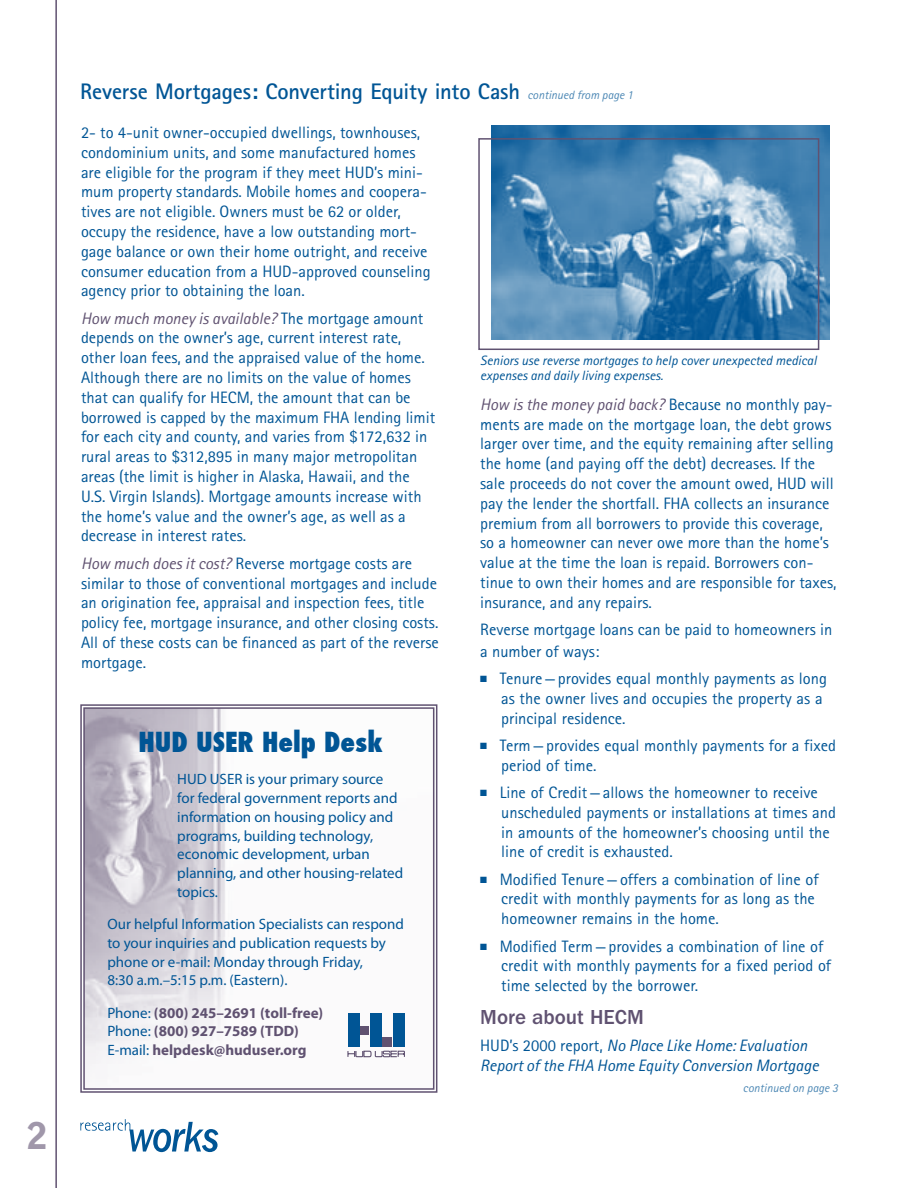
<style>
.page{position:relative;width:918px;height:1188px;background:#fff}
.page>*{position:absolute;margin:0;border:0;box-sizing:border-box;transform-origin:0 0}
.t1{font:800 condensed 27px "Futura";color:#005595}
.t2{font:700 22.5px "Rotis Sans Serif";letter-spacing:-.005em;color:#005595}
.t3{font:500 21px "Franklin Gothic";color:#605271}
.body_text{font:16.5px/19.8px "Rotis Sans Serif";color:#005595}
.t4{font:italic 16.5px/19.8px "Rotis Sans Serif";color:#005595}
.t5{font:15px/18.8px "Myriad Pro";color:#005595}
.t6{font:700 15px "Myriad Pro";color:#605271}
.CAPTION-2{font:italic 13.5px/15px "Rotis Sans Serif";color:#005595}
.t7{font:italic 12px "Rotis Sans Serif";color:#4d88b5}
.s1{font-weight:400;font-style:italic;font-size:12px;color:#4d88b5}
.s2{font-style:italic;color:#605271}
.s3{font-weight:400;color:#005595}
.s4{font-style:normal}
</style>
<div class="page">
<hr style="left:55px;top:0;width:2px;height:1188px;background:#605271">
<svg style="left:80px;top:1119px;width:138px;height:33px"></svg>
<img style="left:491px;top:126px;width:339px;height:213px">
<div style="left:478px;top:138px;width:341px;height:212px;border:2px solid #605271"></div>
<svg style="left:80px;top:704px;width:358px;height:389px"></svg>
<div style="left:83px;top:707px;width:351px;height:383px;border:1px solid #605271"></div>
<div style="left:348px;top:1013px;width:11px;height:34px;background:#005595"></div>
<div style="left:370px;top:1013px;width:12px;height:34px;background:#005595"></div>
<div style="left:393px;top:1013px;width:12px;height:34px;background:#005595"></div>
<div style="left:383px;top:1038px;width:9px;height:9px;background:#605271"></div>
<svg style="left:347px;top:1050px;width:58px;height:7px"></svg>
<div style="left:360px;top:1026px;width:9px;height:8px;background:#605271"></div>
<h2 class="t2" style="left:80px;top:77px;width:554px">Reverse Mortgages: Converting Equity into Cash <span class="s1">continued from page 1</span></h2>
<p class="body_text" style="left:81px;top:122px;width:351px">2- to 4-unit owner-occupied dwellings, townhouses, condominium units, and some manufactured homes are eligible for the program if they meet HUD’s mini&shy;mum property standards. Mobile homes and coopera&shy;tives are not eligible. Owners must be 62 or older, occupy the residence, have a low outstanding mort&shy;gage balance or own their home outright, and receive consumer education from a HUD-approved counseling agency prior to obtaining the loan.</p>
<p class="body_text" style="left:81px;top:308px;width:356px"><span class="s2">How much money is available?</span> The mortgage amount depends on the owner’s age, current interest rate, other loan fees, and the appraised value of the home.<br>Although there are no limits on the value of homes that can qualify for HECM, the amount that can be borrowed is capped by the maximum FHA lending limit for each city and county, and varies from $172,632 in rural areas to $312,895 in many major metropolitan areas (the limit is higher in Alaska, Hawaii, and the U.S. Virgin Islands). Mortgage amounts increase with the home’s value and the owner’s age, as well as a decrease in interest rates.</p>
<p class="body_text" style="left:81px;top:553px;width:359px"><span class="s2">How much does it cost?</span> Reverse mortgage costs are similar to those of conventional mortgages and include an origination fee, appraisal and inspection fees, title policy fee, mortgage insurance, and other closing costs.<br>All of these costs can be financed as part of the reverse mortgage.</p>
<p class="t1" style="left:138px;top:724px;width:246px">HUD USER Help Desk</p>
<p class="t5" style="left:177px;top:770px;width:227px">HUD USER is your primary source for federal government reports and information on housing policy and programs, building technology, economic development, urban planning, and other housing-related topics.</p>
<p class="t5" style="left:107px;top:915px;width:298px">Our helpful Information Specialists can respond to your inquiries and publication requests by phone or e-mail: Monday through Friday,<br>8:30 a.m.–5:15 p.m. (Eastern).</p>
<p class="t6" style="left:107px;top:1003px;width:217px"><span class="s3">Phone:</span> (800) 245–2691 (toll-free)</p>
<p class="t6" style="left:107px;top:1022px;width:193px"><span class="s3">Phone:</span> (800) 927–7589 (TDD)</p>
<p class="t6" style="left:107px;top:1040px;width:201px"><span class="s3">E-mail:</span> helpdesk@huduser.org</p>
<p class="CAPTION-2" style="left:480px;top:353px;width:338px">Seniors use reverse mortgages to help cover unexpected medical expenses and daily living expenses.</p>
<p class="body_text" style="left:480px;top:394px;width:358px"><span class="s2">How is the money paid back?</span> Because no monthly pay&shy;ments are made on the mortgage loan, the debt grows larger over time, and the equity remaining after selling the home (and paying off the debt) decreases. If the sale proceeds do not cover the amount owed, HUD will pay the lender the shortfall. FHA collects an insurance premium from all borrowers to provide this coverage, so a homeowner can never owe more than the home’s value at the time the loan is repaid. Borrowers con&shy;tinue to own their homes and are responsible for taxes, insurance, and any repairs.</p>
<p class="body_text" style="left:480px;top:619px;width:354px;line-height:21.6px">Reverse mortgage loans can be paid to homeowners in a number of ways:</p>
<p class="body_text" style="left:501px;top:668px;width:327px;text-indent:-21px">■ Tenure—provides equal monthly payments as long as the owner lives and occupies the property as a principal residence.</p>
<p class="body_text" style="left:501px;top:735px;width:336px;text-indent:-21px">■ Term—provides equal monthly payments for a fixed period of time.</p>
<p class="body_text" style="left:501px;top:782px;width:336px;text-indent:-21px">■ Line of Credit—allows the homeowner to receive unscheduled payments or installations at times and in amounts of the homeowner’s choosing until the line of credit is exhausted.</p>
<p class="body_text" style="left:501px;top:869px;width:319px;text-indent:-21px">■ Modified Tenure—offers a combination of line of credit with monthly payments for as long as the homeowner remains in the home.</p>
<p class="body_text" style="left:501px;top:936px;width:331px;text-indent:-21px">■ Modified Term—provides a combination of line of credit with monthly payments for a fixed period of time selected by the borrower.</p>
<p class="t3" style="left:480px;top:1005px;width:165px">More about HECM</p>
<p class="t4" style="left:480px;top:1036px;width:340px"><span class="s4">HUD’s 2000 report,</span> No Place Like Home: Evaluation<br>Report of the FHA Home Equity Conversion Mortgage</p>
<p class="t7" style="left:743px;top:1081px;width:97px">continued on page 3</p>
</div>
